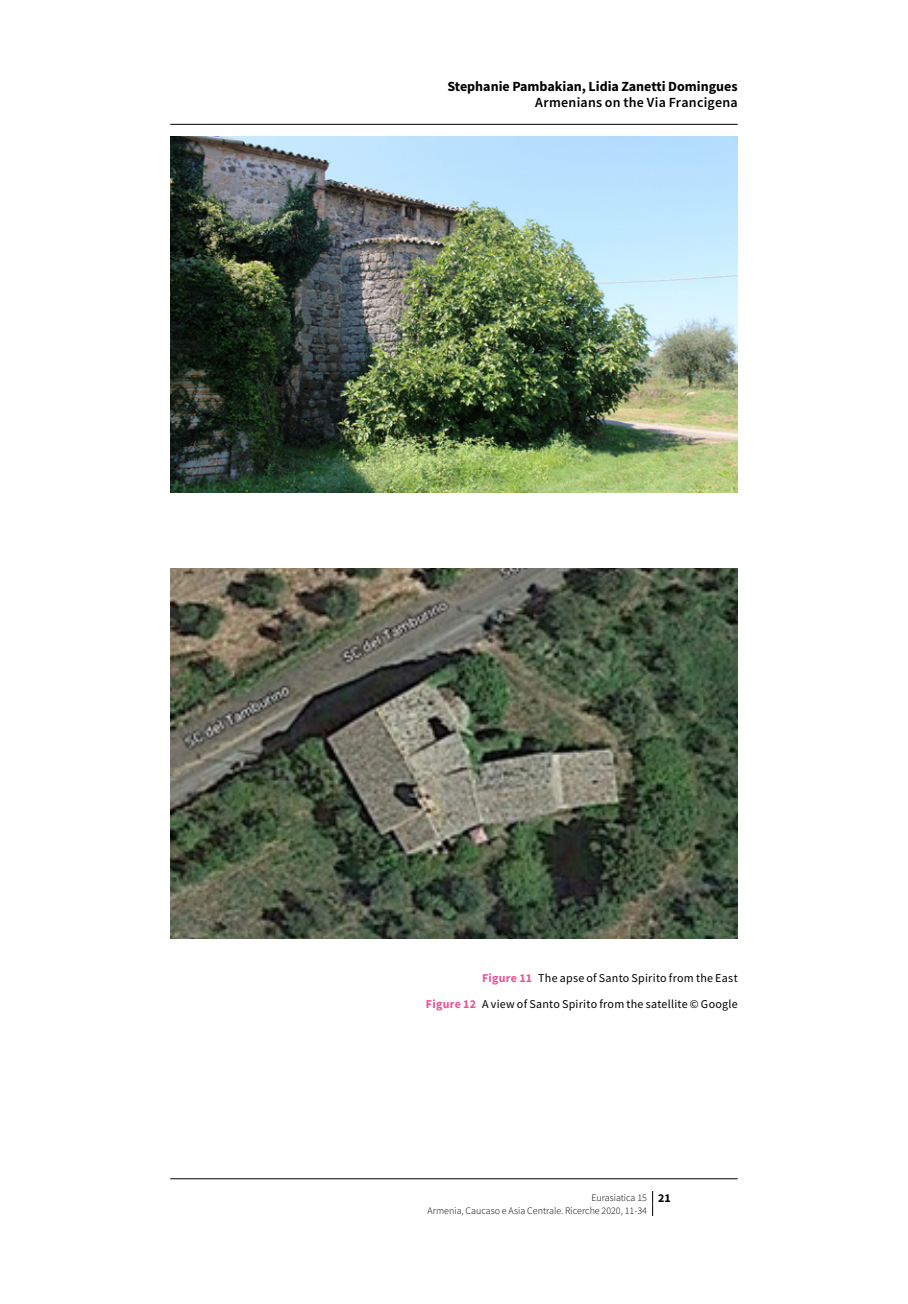
<style>
.page{position:relative;width:908px;height:1304px;background:#fff}
.page>*{position:absolute;margin:0;border:0;box-sizing:border-box;transform-origin:0 0}
.t1{font:700 14px "Source Sans Pro";color:#000}
.t2{font:600 14px "Source Sans Pro";letter-spacing:.02em;color:#000}
.t3{font:12px/26.4px "Source Sans Pro";letter-spacing:.02em;color:#000;text-align:right}
.t4{font:300 10px/12.4px "Source Sans Pro";color:#000}
.s1{font-weight:700;color:#ea5297}
.s2{font-weight:700;font-size:12px}
</style>
<div class="page">
<svg style="left:652px;top:1191px;width:1px;height:25px"></svg>
<img style="left:170px;top:136px;width:567px;height:356px">
<img style="left:170px;top:569px;width:567px;height:370px">
<hr style="left:170px;top:124px;width:567px;height:1px;background:#000">
<hr style="left:170px;top:1178px;width:567px;height:1px;background:#000">
<p class="t1" style="left:447px;top:77px;width:291px">Stephanie Pambakian, Lidia Zanetti Domingues</p>
<p class="t2" style="left:535px;top:94px;width:204px">Armenians on the Via Francigena</p>
<p class="t3" style="left:426px;top:965px;width:313px"><span class="s1">Figure 11</span> The apse of Santo Spirito from the East<br><span class="s1">Figure 12</span> A view of Santo Spirito from the satellite © Google</p>
<p class="t4" style="left:427px;top:1191px;width:245px;text-indent:164px">Eurasiatica 15 <span class="s2">21<br></span>Armenia, Caucaso e Asia Centrale. Ricerche 2020, 11-34</p>
</div>
